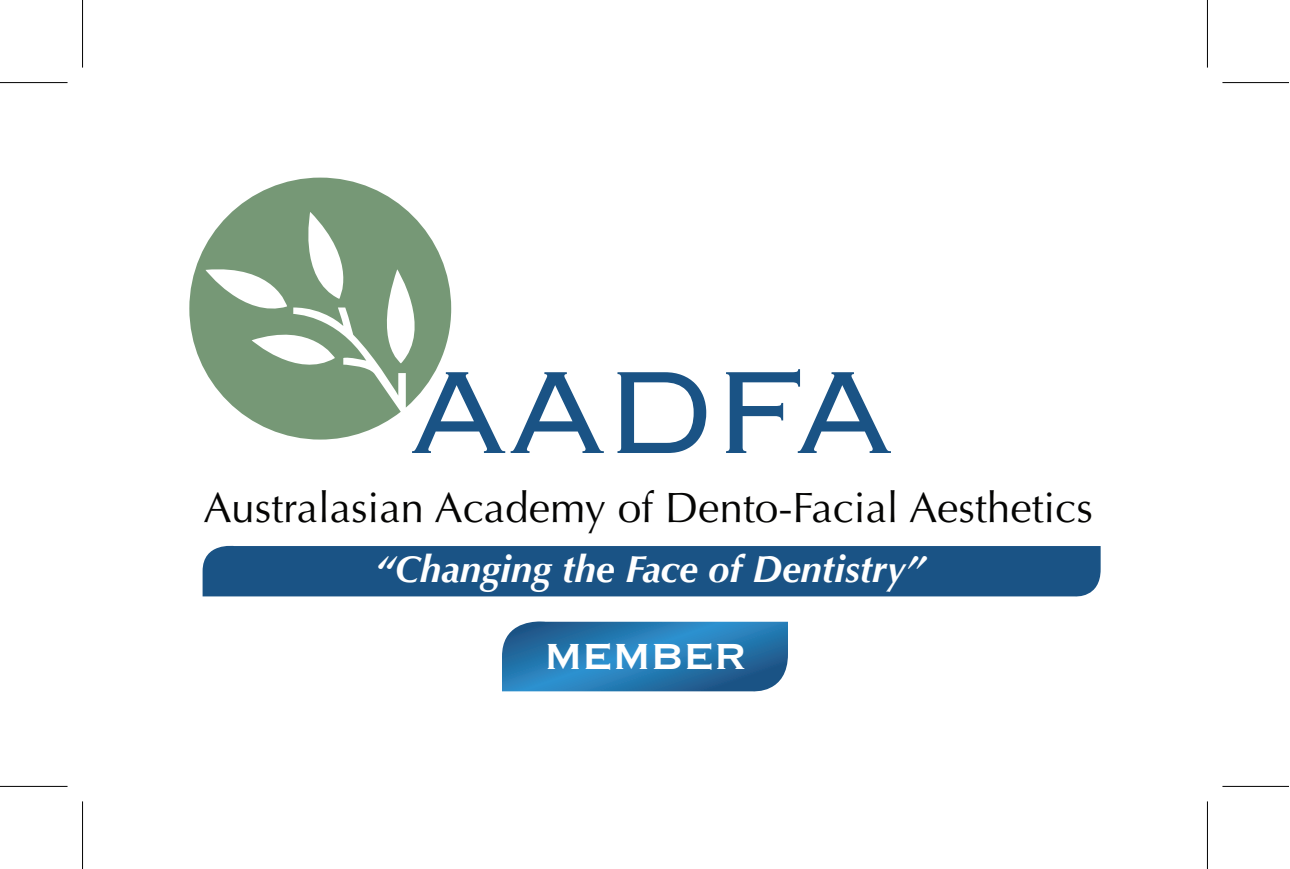
<style>
.page{position:relative;width:1290px;height:869px;background:#fff}
.page>*{position:absolute;margin:0;border:0;box-sizing:border-box;transform-origin:0 0}
.t1{font:300 153.5px "Copperplate";letter-spacing:-.025em;color:#1a5385}
.t2{font:47px "Copperplate";letter-spacing:-.025em;color:#fff}
.t3{font:42.5px "Optima";color:#050504}
.t4{font:italic 700 37.75px "Optima";color:#fff}
</style>
<div class="page">
<svg style="left:189px;top:177px;width:262px;height:262px;fill:#769876"></svg>
<div style="left:202px;top:545px;width:898px;height:52px;background:#1a5385"></div>
<svg style="left:502px;top:621px;width:285px;height:71px;background:#2e7cb1"></svg>
<hr style="left:0;top:82px;width:68px;height:1px;background:#000">
<hr style="left:1222px;top:82px;width:66px;height:1px;background:#000">
<hr style="left:0;top:785px;width:68px;height:1px;background:#000">
<hr style="left:1222px;top:785px;width:66px;height:1px;background:#000">
<hr style="left:82px;top:1px;width:1px;height:67px;background:#000">
<hr style="left:82px;top:801px;width:1px;height:67px;background:#000">
<hr style="left:1206px;top:1px;width:1px;height:67px;background:#000">
<hr style="left:1206px;top:801px;width:1px;height:67px;background:#000">
<h1 class="t1" style="left:407px;top:336px;width:489px">AADFA</h1>
<p class="t3" style="left:204px;top:483px;width:890px">Australasian Academy of Dento-Facial Aesthetics</p>
<p class="t4" style="left:376px;top:546px;width:550px">“Changing the Face of Dentistry”</p>
<p class="t2" style="left:543px;top:632px;width:205px">MEMBER</p>
</div>
